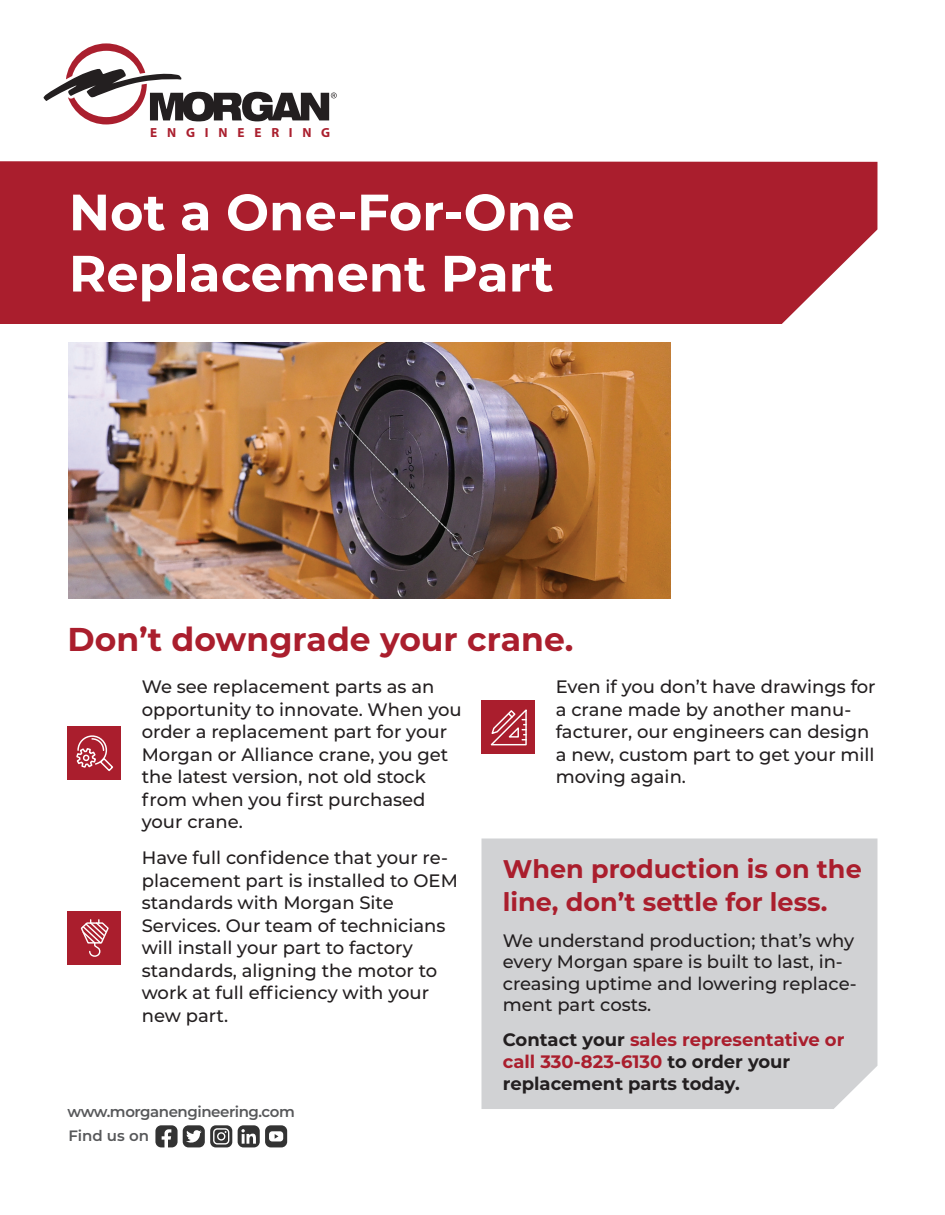
<style>
.page{position:relative;width:945px;height:1215px;background:#fff}
.page>*{position:absolute;margin:0;border:0;box-sizing:border-box;transform-origin:0 0}
.Headline{font:700 51px "Montserrat";color:#fff}
.Sub-Headline{font:700 33px "Montserrat";color:#aa1e2d}
.CTA{font:700 25.5px/33px "Montserrat";color:#aa1e2d}
.Copy{font:500 18px/22.5px "Montserrat";color:#231f20}
.Sub-Headline-2{font:700 18px/21.6px "Montserrat";color:#aa1e2d}
.Sub-Headline-3{font:700 18px "Montserrat";color:#231f20}
.t1{font:600 15px "Montserrat";letter-spacing:-.03em;color:#57585a}
.t2{font:700 13.2px "Myriad Pro";letter-spacing:.74em;color:#aa1f2e}
.s1{color:#231f20}
</style>
<div class="page">
<img style="left:69px;top:342px;width:601px;height:256px">
<svg style="left:238px;top:1125px;width:49px;height:22px"></svg>
<svg style="left:155px;top:1125px;width:77px;height:22px"></svg>
<div style="left:0;top:161px;width:878px;height:163px;background:#aa1e2d"></div>
<div style="left:482px;top:838px;width:396px;height:271px;background:#d1d2d4"></div>
<svg style="left:43px;top:43px;width:294px;height:81px"></svg>
<div style="left:68px;top:726px;width:54px;height:54px;background:#aa1e2d"></div>
<svg style="left:76px;top:735px;width:37px;height:37px"></svg>
<div style="left:68px;top:911px;width:54px;height:54px;background:#aa1e2d"></div>
<svg style="left:80px;top:920px;width:29px;height:37px"></svg>
<div style="left:482px;top:700px;width:54px;height:54px;background:#aa1e2d"></div>
<svg style="left:490px;top:709px;width:37px;height:37px"></svg>
<p class="t2" style="left:150px;top:124px;width:182px">ENGINEERING</p>
<p class="Headline" style="left:69px;top:175px;width:507px">Not a One-For-One</p>
<p class="Headline" style="left:69px;top:237px;width:486px">Replacement Part</p>
<p class="Sub-Headline" style="left:68px;top:615px;width:508px">Don’t downgrade your crane.</p>
<p class="Copy" style="left:142px;top:675px;width:322px">We see replacement parts as an opportunity to innovate. When you order a replacement part for your<br>Morgan or Alliance crane, you get the latest version, not old stock from when you first purchased your crane.</p>
<p class="Copy" style="left:142px;top:846px;width:318px">Have full confidence that your re&shy;placement part is installed to OEM standards with Morgan Site</p>
<p class="Copy" style="left:142px;top:913px;width:305px">Services. Our team of technicians will install your part to factory standards, aligning the motor to</p>
<p class="Copy" style="left:142px;top:981px;width:289px">work at full efficiency with your new part.</p>
<p class="Copy" style="left:556px;top:675px;width:321px">Even if you don’t have drawings for a crane made by another manu&shy;facturer, our engineers can design a new, custom part to get your mill moving again.</p>
<p class="CTA" style="left:503px;top:852px;width:361px">When production is on the line, don’t settle for less.</p>
<p class="Copy" style="left:503px;top:929px;width:356px;line-height:21.6px">We understand production; that’s why every Morgan spare is built to last, in&shy;creasing uptime and lowering replace&shy;ment part costs.</p>
<p class="Sub-Headline-2" style="left:503px;top:1028px;width:343px"><span class="s1">Contact your</span> sales representative or call 330-823-6130 <span class="s1">to order your</span></p>
<p class="Sub-Headline-3" style="left:503px;top:1070px;width:239px">replacement parts today.</p>
<p class="t1" style="left:68px;top:1101px;width:229px">www.morganengineering.com</p>
<p class="t1" style="left:68px;top:1126px;width:82px">Find us on</p>
</div>
